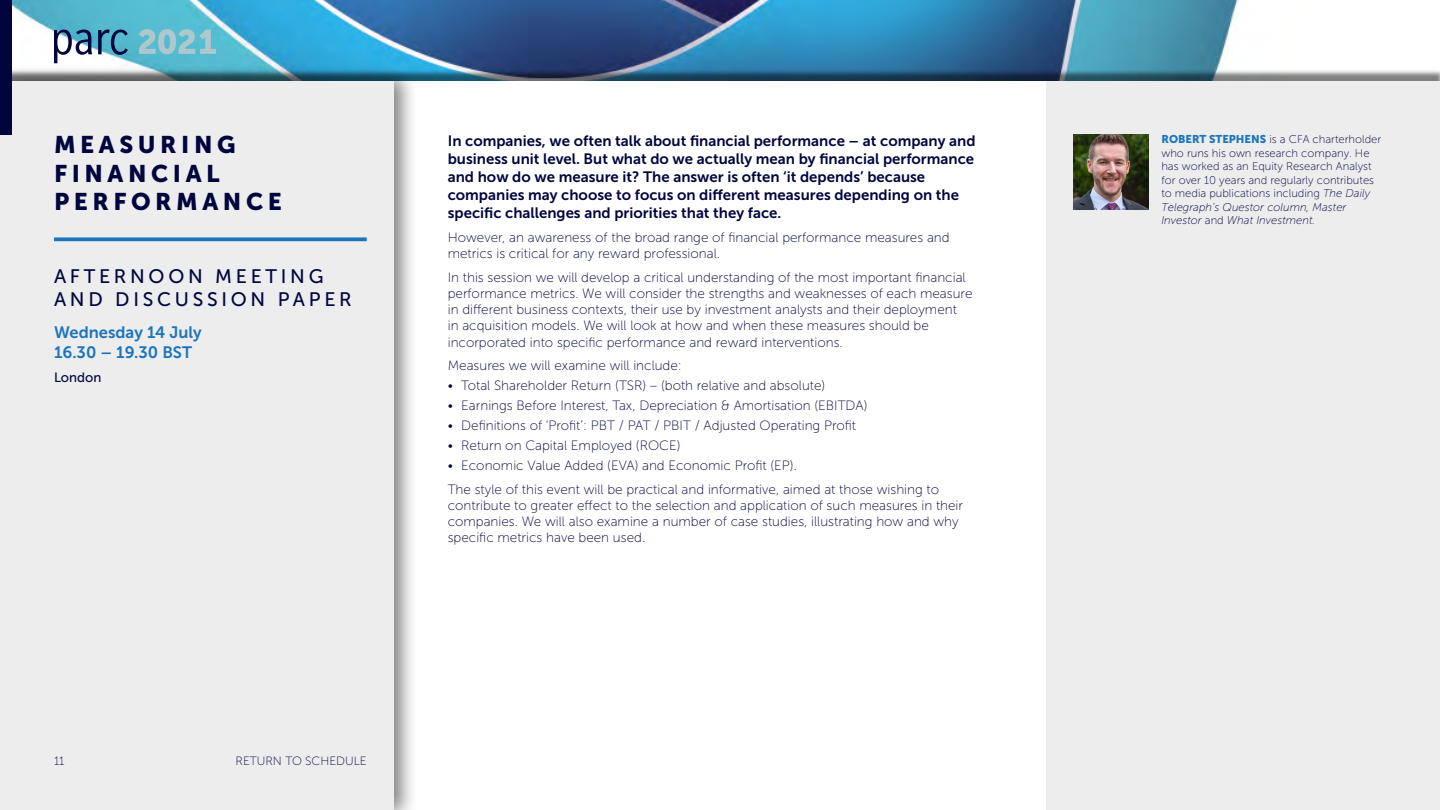
<style>
.page{position:relative;width:1440px;height:810px;background:#fff}
.page>*{position:absolute;margin:0;border:0;box-sizing:border-box;transform-origin:0 0}
.t1{font:24px/28.8px "Museo Sans 900";letter-spacing:.19em;color:#00053e}
.t2{font:19.5px/23.4px "Museo Sans 500";letter-spacing:.19em;color:#00053e}
.t3{font:16.5px/19.8px "Museo Sans 700";color:#1c75bc}
.t4{font:15px/18px "Museo Sans 700";color:#00053e}
.t5{font:13.5px/16.2px "Museo Sans 100";color:#00053e}
.t6{font:13.5px "Museo Sans 500";color:#00053e}
.t7{font:12px "Museo Sans 100";color:#00053e}
.t8{font:11.25px/13.5px "Museo Sans 100";color:#00053e}
.s1{font-family:"Museo Sans 900";color:#1c75bc}
.s2{font-style:italic}
</style>
<div class="page">
<img style="left:12px;top:0;width:1226px;height:69px">
<svg style="left:54px;top:30px;width:38px;height:33px"></svg>
<svg style="left:98px;top:30px;width:30px;height:25px"></svg>
<svg style="left:139px;top:29px;width:77px;height:25px;background:#85c2cf"></svg>
<div style="left:0;top:69px;width:1440px;height:22px;background:#000;opacity:.5"></div>
<div style="left:0;top:81px;width:1440px;height:13px;background:#fff"></div>
<div style="left:0;top:64px;width:418px;height:746px;background:#000;opacity:.5"></div>
<div style="left:0;top:81px;width:394px;height:729px;background:#ededed"></div>
<div style="left:1046px;top:81px;width:394px;height:729px;background:#ededed"></div>
<div style="left:0;top:0;width:12px;height:135px;background:#00053e"></div>
<img style="left:1073px;top:135px;width:75px;height:75px">
<svg style="left:54px;top:237px;width:313px;height:4px"></svg>
<h1 class="t1" style="left:54px;top:130px;width:230px">MEASURING<br>FINANCIAL<br>PERFORMANCE</h1>
<h2 class="t2" style="left:54px;top:264px;width:299px">AFTERNOON MEETING<br>AND DISCUSSION PAPER</h2>
<p class="t3" style="left:54px;top:322px;width:149px">Wednesday 14 July<br>16.30 – 19.30 BST</p>
<p class="t6" style="left:54px;top:369px;width:49px">London</p>
<p class="t4" style="left:448px;top:132px;width:529px">In companies, we often talk about financial performance – at company and business unit level. But what do we actually mean by financial performance and how do we measure it? The answer is often ‘it depends’ because companies may choose to focus on different measures depending on the specific challenges and priorities that they face.</p>
<p class="t5" style="left:448px;top:229px;width:503px">However, an awareness of the broad range of financial performance measures and metrics is critical for any reward professional.</p>
<p class="t5" style="left:448px;top:269px;width:526px">In this session we will develop a critical understanding of the most important financial performance metrics. We will consider the strengths and weaknesses of each measure in different business contexts, their use by investment analysts and their deployment<br>in acquisition models. We will look at how and when these measures should be incorporated into specific performance and reward interventions.</p>
<p class="t5" style="left:448px;top:358px;width:236px">Measures we will examine will include:</p>
<p class="t5" style="left:448px;top:378px;width:379px">• Total Shareholder Return (TSR) – (both relative and absolute)</p>
<p class="t5" style="left:448px;top:398px;width:421px">• Earnings Before Interest, Tax, Depreciation &amp; Amortisation (EBITDA)</p>
<p class="t5" style="left:448px;top:418px;width:410px">• Definitions of ‘Profit’: PBT / PAT / PBIT / Adjusted Operating Profit</p>
<p class="t5" style="left:448px;top:438px;width:234px">• Return on Capital Employed (ROCE)</p>
<p class="t5" style="left:448px;top:454px;width:493px;line-height:23.7px">• Economic Value Added (EVA) and Economic Profit (EP).<br>The style of this event will be practical and informative, aimed at those wishing to</p>
<p class="t5" style="left:448px;top:497px;width:517px">contribute to greater effect to the selection and application of such measures in their companies. We will also examine a number of case studies, illustrating how and why specific metrics have been used.</p>
<p class="t7" style="left:54px;top:755px;width:12px">11</p>
<p class="t7" style="left:236px;top:755px;width:133px">RETURN TO SCHEDULE</p>
<p class="t8" style="left:1161px;top:133px;width:221px"><span class="s1">ROBERT STEPHENS</span> is a CFA charterholder who runs his own research company. He has worked as an Equity Research Analyst for over 10 years and regularly contributes to media publications including <span class="s2">The Daily Telegraph’s Questor column, Master Investor</span> and <span class="s2">What Investment.</span></p>
</div>
